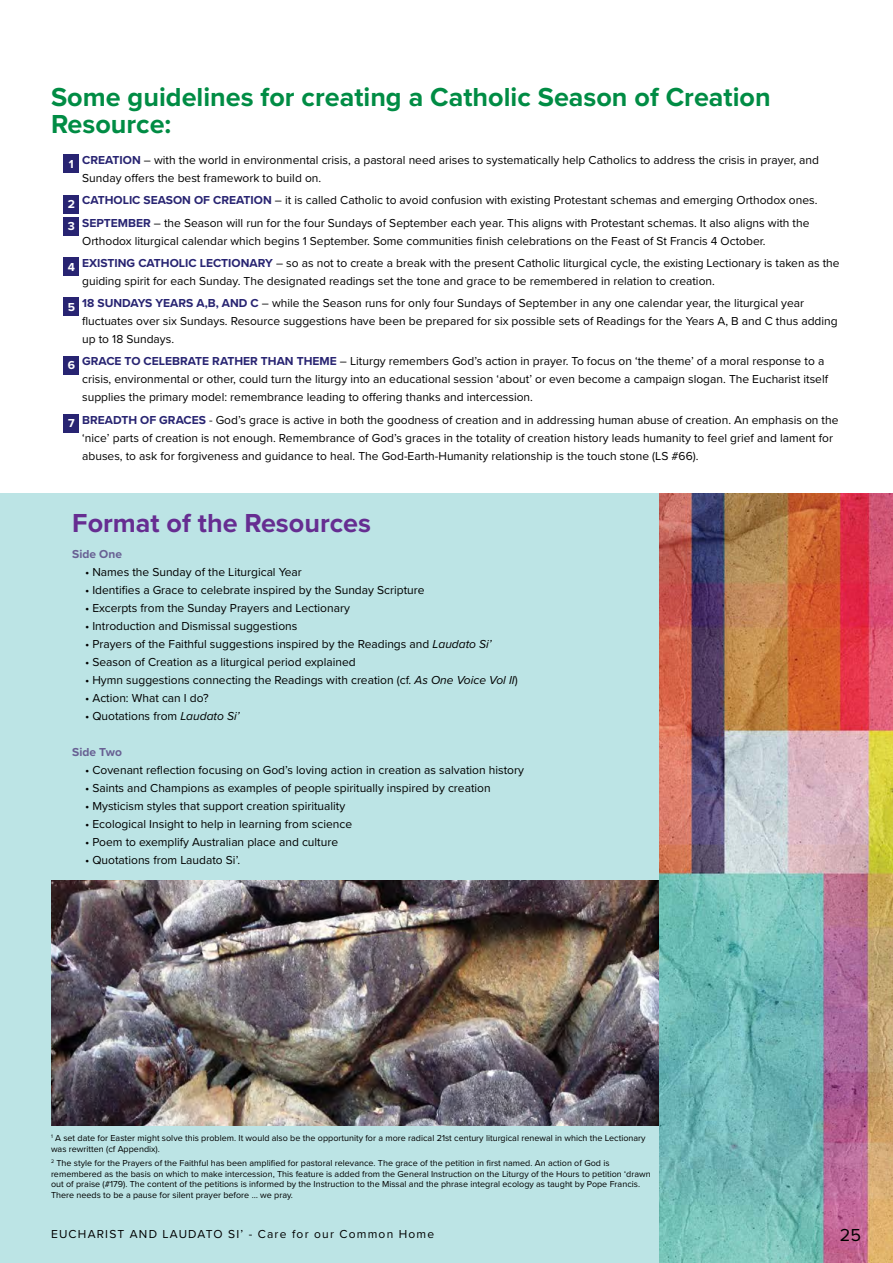
<style>
.page{position:relative;width:893px;height:1263px;background:#fff}
.page>*{position:absolute;margin:0;border:0;box-sizing:border-box;transform-origin:0 0}
.t1{font:700 27px/27px "Proxima Nova";color:#008c44}
.t2{font:700 27px "Proxima Nova";color:#662d91}
.t3{font:18px "Proxima Nova";color:#000}
.t4{font:12px/18px "Proxima Nova";color:#000}
.t5{font:12px "Proxima Nova";letter-spacing:.1em;color:#000}
.t6{font:700 12px "Proxima Nova";color:#686093}
.t7{font:9px/10.5px "Proxima Nova";color:#000}
.s1{font-weight:700;color:#fff}
.s2{font-weight:700;color:#282472}
.s3{font-style:italic}
</style>
<div class="page">
<div style="left:0;top:493px;width:846px;height:770px;background:#bce4e5"></div>
<div style="left:64px;top:154px;width:15px;height:19px;background:#282472"></div>
<div style="left:64px;top:195px;width:15px;height:18px;background:#282472"></div>
<div style="left:64px;top:217px;width:15px;height:19px;background:#282472"></div>
<div style="left:64px;top:257px;width:15px;height:19px;background:#282472"></div>
<div style="left:64px;top:297px;width:15px;height:19px;background:#282472"></div>
<div style="left:64px;top:356px;width:15px;height:18px;background:#282472"></div>
<div style="left:64px;top:414px;width:15px;height:19px;background:#282472"></div>
<img style="left:51px;top:880px;width:608px;height:245px">
<img style="left:659px;top:493px;width:234px;height:770px">
<h1 class="t1" style="left:51px;top:85px;width:721px">Some guidelines for creating a Catholic Season of Creation<br>Resource:</h1>
<p class="t4" style="left:82px;top:151px;width:738px;text-indent:-13px"><span class="s1">1</span> <span class="s2">CREATION</span> – with the world in environmental crisis, a pastoral need arises to systematically help Catholics to address the crisis in prayer, and<br>Sunday offers the best framework to build on.</p>
<p class="t4" style="left:68px;top:190px;width:751px;line-height:22.2px"><span class="s1">2</span> <span class="s2">CATHOLIC SEASON OF CREATION</span> – it is called Catholic to avoid confusion with existing Protestant schemas and emerging Orthodox ones.<br><span class="s1">3</span> <span class="s2">SEPTEMBER</span> – the Season will run for the four Sundays of September each year. This aligns with Protestant schemas. It also aligns with the</p>
<p class="t4" style="left:68px;top:230px;width:773px;line-height:22.2px;text-indent:14px">Orthodox liturgical calendar which begins 1 September. Some communities finish celebrations on the Feast of St Francis 4 October.<br><span class="s1">4</span> <span class="s2">EXISTING CATHOLIC LECTIONARY</span> – so as not to create a break with the present Catholic liturgical cycle, the existing Lectionary is taken as the</p>
<p class="t4" style="left:68px;top:270px;width:738px;line-height:22.2px;text-indent:14px">guiding spirit for each Sunday. The designated readings set the tone and grace to be remembered in relation to creation.<br><span class="s1">5</span> <span class="s2">18 SUNDAYS YEARS A,B, AND C</span> – while the Season runs for only four Sundays of September in any one calendar year, the liturgical year</p>
<p class="t4" style="left:82px;top:312px;width:757px">fluctuates over six Sundays. Resource suggestions have been be prepared for six possible sets of Readings for the Years A, B and C thus adding up to 18 Sundays.</p>
<p class="t4" style="left:82px;top:353px;width:747px;text-indent:-14px"><span class="s1">6</span> <span class="s2">GRACE TO CELEBRATE RATHER THAN THEME</span> – Liturgy remembers God’s action in prayer. To focus on ‘the theme’ of a moral response to a crisis, environmental or other, could turn the liturgy into an educational session ‘about’ or even become a campaign slogan. The Eucharist itself supplies the primary model: remembrance leading to offering thanks and intercession.</p>
<p class="t4" style="left:82px;top:411px;width:758px;text-indent:-14px"><span class="s1">7</span> <span class="s2">BREADTH OF GRACES</span> - God’s grace is active in both the goodness of creation and in addressing human abuse of creation. An emphasis on the ‘nice’ parts of creation is not enough. Remembrance of God’s graces in the totality of creation history leads humanity to feel grief and lament for abuses, to ask for forgiveness and guidance to heal. The God-Earth-Humanity relationship is the touch stone (LS #66).</p>
<h1 class="t2" style="left:72px;top:506px;width:300px">Format of the Resources</h1>
<p class="t6" style="left:72px;top:547px;width:51px">Side One</p>
<p class="t4" style="left:85px;top:563px;width:218px">• Names the Sunday of the Liturgical Year</p>
<p class="t4" style="left:85px;top:581px;width:341px">• Identifies a Grace to celebrate inspired by the Sunday Scripture</p>
<p class="t4" style="left:85px;top:599px;width:266px">• Excerpts from the Sunday Prayers and Lectionary</p>
<p class="t4" style="left:85px;top:617px;width:214px">• Introduction and Dismissal suggestions</p>
<p class="t4" style="left:85px;top:635px;width:408px">• Prayers of the Faithful suggestions inspired by the Readings and <span class="s3">Laudato Si’</span></p>
<p class="t4" style="left:85px;top:653px;width:272px">• Season of Creation as a liturgical period explained</p>
<p class="t4" style="left:85px;top:671px;width:434px">• Hymn suggestions connecting the Readings with creation (cf. <span class="s3">As One Voice Vol II</span>)</p>
<p class="t4" style="left:85px;top:689px;width:125px">• Action: What can I do?</p>
<p class="t4" style="left:85px;top:707px;width:156px">• Quotations from <span class="s3">Laudato Si’</span></p>
<p class="t6" style="left:72px;top:745px;width:51px">Side Two</p>
<p class="t4" style="left:85px;top:761px;width:440px">• Covenant reflection focusing on God’s loving action in creation as salvation history</p>
<p class="t4" style="left:85px;top:779px;width:407px">• Saints and Champions as examples of people spiritually inspired by creation</p>
<p class="t4" style="left:85px;top:797px;width:262px">• Mysticism styles that support creation spirituality</p>
<p class="t4" style="left:85px;top:815px;width:269px">• Ecological Insight to help in learning from science</p>
<p class="t4" style="left:85px;top:833px;width:255px">• Poem to exemplify Australian place and culture</p>
<p class="t4" style="left:85px;top:851px;width:157px">• Quotations from Laudato Si’.</p>
<p class="t7" style="left:51px;top:1133px;width:596px"><sup>1</sup> A set date for Easter might solve this problem. It would also be the opportunity for a more radical 21st century liturgical renewal in which the Lectionary was rewritten (cf Appendix).</p>
<p class="t7" style="left:51px;top:1158px;width:601px"><sup>2</sup> The style for the Prayers of the Faithful has been amplified for pastoral relevance. The grace of the petition in first named. An action of God is remembered as the basis on which to make intercession, This feature is added from the General Instruction on the Liturgy of the Hours to petition ‘drawn out of praise (#179). The content of the petitions is informed by the Instruction to the Missal and the phrase integral ecology as taught by Pope Francis.<br>There needs to be a pause for silent prayer before … we pray.</p>
<p class="t5" style="left:51px;top:1227px;width:385px">EUCHARIST AND LAUDATO SI’ - Care for our Common Home</p>
<h2 class="t3" style="left:840px;top:1224px;width:23px">25</h2>
</div>
